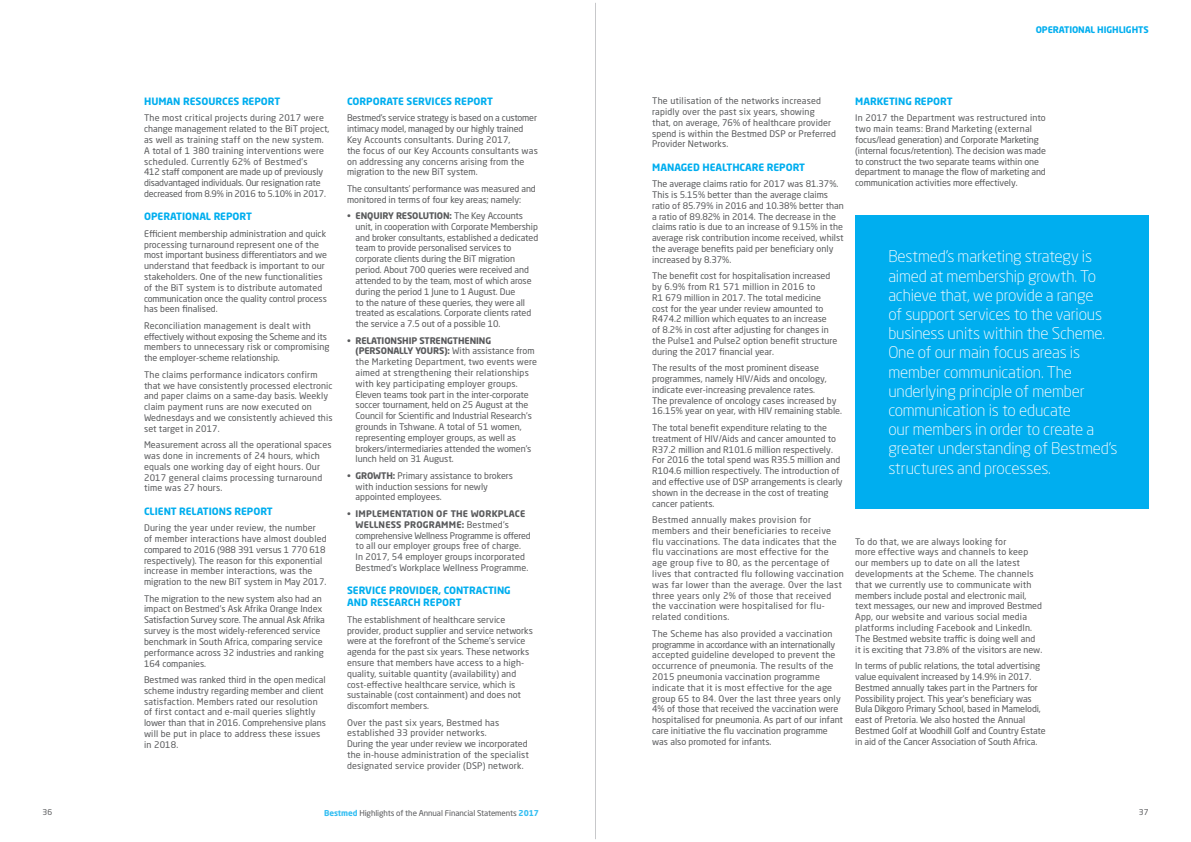
<style>
.page{position:relative;width:1191px;height:842px;background:#fff}
.page>*{position:absolute;margin:0;border:0;box-sizing:border-box;transform-origin:0 0}
.t1{font:300 16px/19.2px "Neo Sans Std";letter-spacing:-.01em;color:#fff}
.t2{font:700 10px/12px "Neo Sans Std";color:#00aeef}
.t3{font:9px/10.8px "Neo Sans Std";color:#58595b}
.t4{font:9px/10.8px "Neo Sans Std";letter-spacing:.02em;color:#58595b}
.t5{font:9px/10.8px "Neo Sans Std";letter-spacing:.03em;color:#58595b}
.t6{font:700 9px "Neo Sans Std";letter-spacing:-.01em;color:#00aeef}
.t7{font:8px "Neo Sans Std";letter-spacing:-.01em;color:#58595b}
.s1{font-weight:700}
.s2{font-weight:700;color:#33bef2}
</style>
<div class="page">
<hr style="left:595px;top:3px;width:1px;height:836px;background:#c7c8ca">
<div style="left:855px;top:215px;width:293px;height:293px;background:#00aeef"></div>
<p class="t2" style="left:144px;top:95px;width:138px">HUMAN RESOURCES REPORT</p>
<p class="t3" style="left:144px;top:112px;width:187px">The most critical projects during 2017 were change management related to the BiT project, as well as training staff on the new system.<br>A total of 1 380 training interventions were scheduled. Currently 62% of Bestmed’s<br>412 staff component are made up of previously disadvantaged individuals. Our resignation rate decreased from 8.9% in 2016 to 5.10% in 2017.</p>
<p class="t2" style="left:144px;top:210px;width:109px">OPERATIONAL REPORT</p>
<p class="t3" style="left:144px;top:228px;width:184px">Efficient membership administration and quick processing turnaround represent one of the most important business differentiators and we understand that feedback is important to our stakeholders. One of the new functionalities of the BiT system is to distribute automated communication once the quality control process has been finalised.</p>
<p class="t3" style="left:144px;top:320px;width:187px">Reconciliation management is dealt with effectively without exposing the Scheme and its members to unnecessary risk or compromising the employer-scheme relationship.</p>
<p class="t3" style="left:144px;top:369px;width:190px">The claims performance indicators confirm that we have consistently processed electronic and paper claims on a same-day basis. Weekly claim payment runs are now executed on Wednesdays and we consistently achieved this set target in 2017.</p>
<p class="t4" style="left:144px;top:439px;width:189px">Measurement across all the operational spaces was done in increments of 24 hours, which equals one working day of eight hours. Our 2017 general claims processing turnaround time was 27 hours.</p>
<p class="t2" style="left:144px;top:505px;width:130px">CLIENT RELATIONS REPORT</p>
<p class="t3" style="left:144px;top:522px;width:184px">During the year under review, the number<br>of member interactions have almost doubled compared to 2016 (988 391 versus 1 770 618 respectively). The reason for this exponential increase in member interactions, was the migration to the new BiT system in May 2017.</p>
<p class="t3" style="left:144px;top:593px;width:182px">The migration to the new system also had an impact on Bestmed’s Ask Afrika Orange Index Satisfaction Survey score. The annual Ask Afrika survey is the most widely-referenced service benchmark in South Africa, comparing service performance across 32 industries and ranking 164 companies.</p>
<p class="t3" style="left:144px;top:674px;width:183px">Bestmed was ranked third in the open medical scheme industry regarding member and client satisfaction. Members rated our resolution of first contact and e-mail queries slightly lower than that in 2016. Comprehensive plans will be put in place to address these issues in 2018.</p>
<p class="t2" style="left:347px;top:95px;width:147px">CORPORATE SERVICES REPORT</p>
<p class="t3" style="left:347px;top:112px;width:192px">Bestmed’s service strategy is based on a customer intimacy model, managed by our highly trained Key Accounts consultants. During 2017,<br>the focus of our Key Accounts consultants was on addressing any concerns arising from the migration to the new BiT system.</p>
<p class="t3" style="left:347px;top:183px;width:190px">The consultants’ performance was measured and monitored in terms of four key areas; namely:</p>
<p class="t3" style="left:355px;top:210px;width:184px;text-indent:-9px">• <span class="s1">ENQUIRY RESOLUTION:</span> The Key Accounts unit, in cooperation with Corporate Membership and broker consultants, established a dedicated team to provide personalised services to corporate clients during the BiT migration period. About 700 queries were received and attended to by the team, most of which arose during the period 1 June to 1 August. Due<br>to the nature of these queries, they were all treated as escalations. Corporate clients rated the service a 7.5 out of a possible 10.</p>
<p class="t3" style="left:355px;top:335px;width:183px;text-indent:-9px">• <span class="s1">RELATIONSHIP STRENGTHENING (PERSONALLY YOURS):</span> With assistance from the Marketing Department, two events were aimed at strengthening their relationships with key participating employer groups.<br>Eleven teams took part in the inter-corporate soccer tournament, held on 25 August at the Council for Scientific and Industrial Research’s grounds in Tshwane. A total of 51 women, representing employer groups, as well as brokers/intermediaries attended the women’s lunch held on 31 August.</p>
<p class="t3" style="left:355px;top:470px;width:159px;text-indent:-9px">• <span class="s1">GROWTH:</span> Primary assistance to brokers with induction sessions for newly appointed employees.</p>
<p class="t3" style="left:355px;top:508px;width:177px;text-indent:-9px">• <span class="s1">IMPLEMENTATION OF THE WORKPLACE WELLNESS PROGRAMME:</span> Bestmed’s comprehensive Wellness Programme is offered to all our employer groups free of charge.<br>In 2017, 54 employer groups incorporated Bestmed’s Workplace Wellness Programme.</p>
<p class="t2" style="left:347px;top:584px;width:165px">SERVICE PROVIDER, CONTRACTING<br>AND RESEARCH REPORT</p>
<p class="t3" style="left:347px;top:614px;width:187px">The establishment of healthcare service provider, product supplier and service networks were at the forefront of the Scheme’s service agenda for the past six years. These networks ensure that members have access to a high&shy;quality, suitable quantity (availability) and cost-effective healthcare service, which is sustainable (cost containment) and does not discomfort members.</p>
<p class="t4" style="left:347px;top:717px;width:183px">Over the past six years, Bestmed has established 33 provider networks.<br>During the year under review we incorporated the in-house administration of the specialist designated service provider (DSP) network.</p>
<p class="t6" style="left:1035px;top:24px;width:114px">OPERATIONAL HIGHLIGHTS</p>
<p class="t3" style="left:652px;top:95px;width:185px">The utilisation of the networks increased rapidly over the past six years, showing<br>that, on average, 76% of healthcare provider spend is within the Bestmed DSP or Preferred Provider Networks.</p>
<p class="t2" style="left:652px;top:161px;width:154px">MANAGED HEALTHCARE REPORT</p>
<p class="t3" style="left:652px;top:178px;width:193px">The average claims ratio for 2017 was 81.37%.<br>This is 5.15% better than the average claims ratio of 85.79% in 2016 and 10.38% better than a ratio of 89.82% in 2014. The decrease in the claims ratio is due to an increase of 9.15% in the average risk contribution income received, whilst the average benefits paid per beneficiary only increased by 8.37%.</p>
<p class="t3" style="left:652px;top:270px;width:187px">The benefit cost for hospitalisation increased by 6.9% from R1 571 million in 2016 to<br>R1 679 million in 2017. The total medicine cost for the year under review amounted to R474.2 million which equates to an increase<br>of 8.2% in cost after adjusting for changes in the Pulse1 and Pulse2 option benefit structure during the 2017 financial year.</p>
<p class="t3" style="left:652px;top:362px;width:191px">The results of the most prominent disease programmes, namely HIV/Aids and oncology, indicate ever-increasing prevalence rates.<br>The prevalence of oncology cases increased by 16.15% year on year, with HIV remaining stable.</p>
<p class="t3" style="left:652px;top:422px;width:192px">The total benefit expenditure relating to the treatment of HIV/Aids and cancer amounted to R37.2 million and R101.6 million respectively.<br>For 2016 the total spend was R35.5 million and R104.6 million respectively. The introduction of and effective use of DSP arrangements is clearly shown in the decrease in the cost of treating cancer patients.</p>
<p class="t5" style="left:652px;top:514px;width:193px">Bestmed annually makes provision for members and their beneficiaries to receive flu vaccinations. The data indicates that the flu vaccinations are most effective for the age group five to 80, as the percentage of lives that contracted flu following vaccination was far lower than the average. Over the last three years only 2% of those that received the vaccination were hospitalised for flu&shy;related conditions.</p>
<p class="t3" style="left:652px;top:628px;width:192px">The Scheme has also provided a vaccination programme in accordance with an internationally accepted guideline developed to prevent the occurrence of pneumonia. The results of the 2015 pneumonia vaccination programme indicate that it is most effective for the age group 65 to 84. Over the last three years only 4% of those that received the vaccination were hospitalised for pneumonia. As part of our infant care initiative the flu vaccination programme was also promoted for infants.</p>
<p class="t2" style="left:855px;top:95px;width:99px">MARKETING REPORT</p>
<p class="t3" style="left:855px;top:112px;width:192px">In 2017 the Department was restructured into two main teams: Brand Marketing (external focus/lead generation) and Corporate Marketing (internal focus/retention). The decision was made to construct the two separate teams within one department to manage the flow of marketing and communication activities more effectively.</p>
<p class="t1" style="left:888px;top:247px;width:231px">Bestmed’s marketing strategy is aimed at membership growth. To achieve that, we provide a range<br>of support services to the various business units within the Scheme.<br>One of our main focus areas is member communication. The underlying principle of member communication is to educate<br>our members in order to create a greater understanding of Bestmed’s structures and processes.</p>
<p class="t4" style="left:855px;top:536px;width:189px">To do that, we are always looking for<br>more effective ways and channels to keep our members up to date on all the latest developments at the Scheme. The channels that we currently use to communicate with members include postal and electronic mail, text messages, our new and improved Bestmed App, our website and various social media platforms including Facebook and LinkedIn.<br>The Bestmed website traffic is doing well and it is exciting that 73.8% of the visitors are new.</p>
<p class="t3" style="left:855px;top:660px;width:192px">In terms of public relations, the total advertising value equivalent increased by 14.9% in 2017.<br>Bestmed annually takes part in the Partners for Possibility project. This year’s beneficiary was Bula Dikgoro Primary School, based in Mamelodi, east of Pretoria. We also hosted the Annual Bestmed Golf at Woodhill Golf and Country Estate in aid of the Cancer Association of South Africa.</p>
<p class="t7" style="left:43px;top:807px;width:11px">36</p>
<p class="t7" style="left:324px;top:808px;width:216px"><span class="s2">Bestmed</span> Highlights of the Annual Financial Statements <span class="s2">2017</span></p>
<p class="t7" style="left:1139px;top:807px;width:11px">37</p>
</div>
